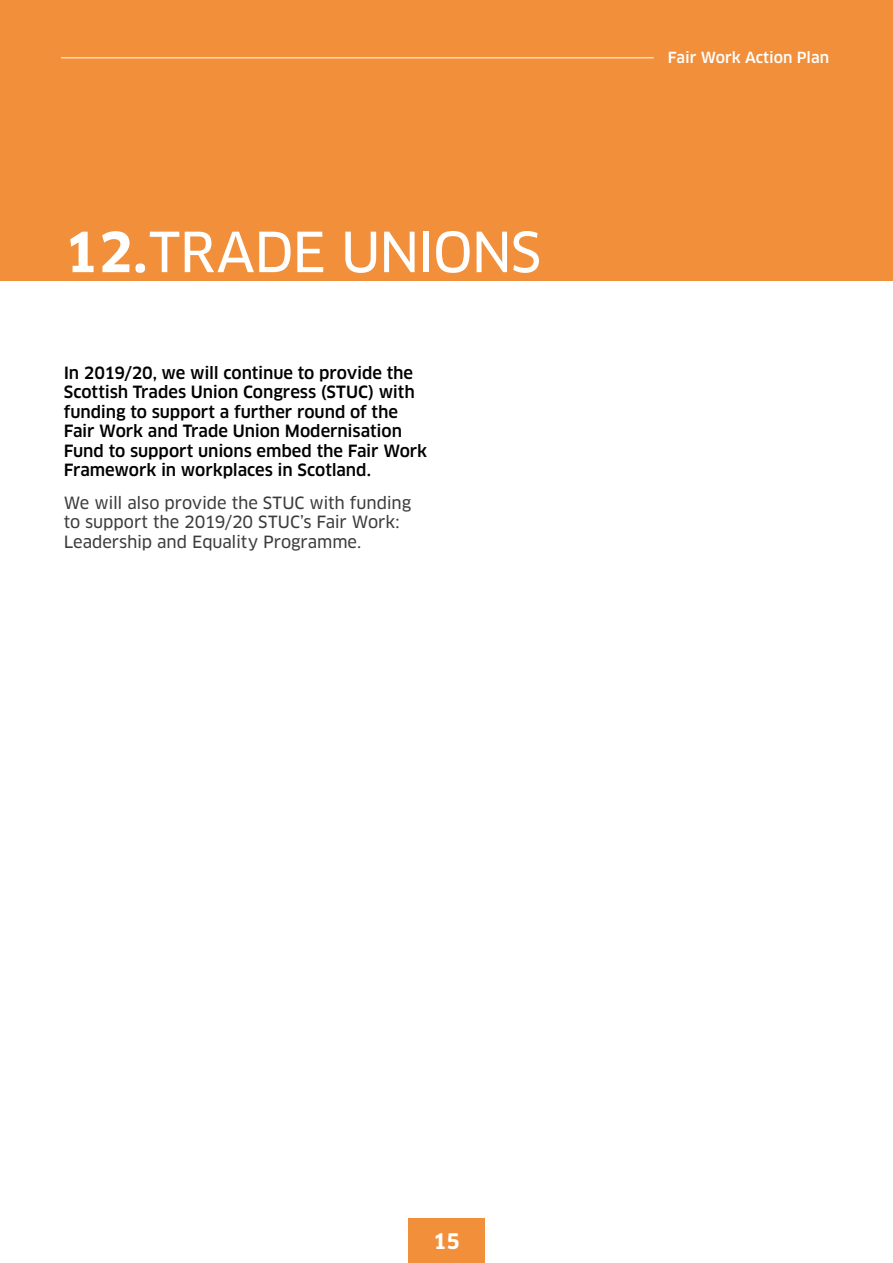
<style>
.page{position:relative;width:893px;height:1263px;background:#fff}
.page>*{position:absolute;margin:0;border:0;box-sizing:border-box;transform-origin:0 0}
.Section_Header_1{font:54px "Clan News";letter-spacing:-.03em;color:#fff}
.t1{font:700 21px "Clan";color:#fff}
.First_Para{font:500 16.5px/19.5px "Clan";letter-spacing:-.005em;color:#000}
.Body{font:16.5px/19.5px "Clan News";letter-spacing:-.005em;color:#3c3c3b}
.t2{font:500 15px "Clan";color:#fff}
.s1{font-family:"Clan";font-weight:700}
</style>
<div class="page">
<div style="left:408px;top:1218px;width:77px;height:45px;background:#f28f3b"></div>
<div style="left:0;top:0;width:893px;height:281px;background:#f28f3b"></div>
<hr style="left:61px;top:58px;width:593px;height:1px;background:#fff">
<p class="Section_Header_1" style="left:64px;top:219px;width:479px"><span class="s1">12.</span>TRADE UNIONS</p>
<p class="First_Para" style="left:64px;top:363px;width:365px">In 2019/20, we will continue to provide the Scottish Trades Union Congress (STUC) with funding to support a further round of the Fair Work and Trade Union Modernisation Fund to support unions embed the Fair Work Framework in workplaces in Scotland.</p>
<p class="Body" style="left:64px;top:493px;width:349px">We will also provide the STUC with funding to support the 2019/20 STUC’s Fair Work:<br>Leadership and Equality Programme.</p>
<p class="t2" style="left:668px;top:49px;width:163px">Fair Work Action Plan</p>
<p class="t1" style="left:433px;top:1228px;width:28px">15</p>
</div>
